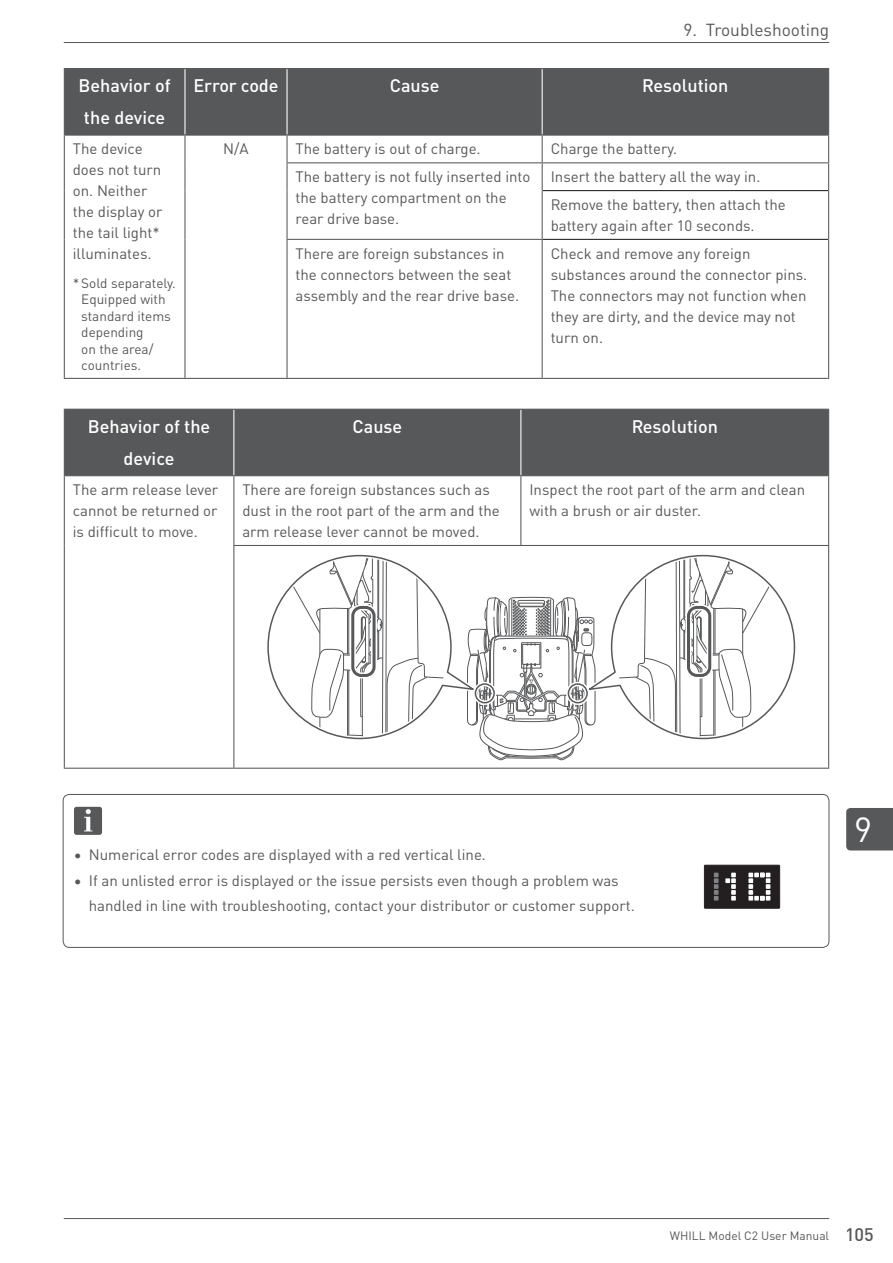
<style>
.page{position:relative;width:893px;height:1263px;background:#fff}
.page>*{position:absolute;margin:0;border:0;box-sizing:border-box;transform-origin:0 0}
.t1{font:34.5px "DIN Pro";color:#fff}
.Table_Title_2{font:500 18px/31.5px "DIN Pro";color:#fff}
.t2{font:17.25px "DIN Pro";color:#57585a}
.Table_Text{font:15px/21px "DIN Pro";color:#57585a}
.t3{font:13.5px/16.5px "DIN Pro";color:#57585a}
.t4{font:12px "DIN Pro";color:#57585a}
.s1{font-weight:500;font-size:18px}
</style>
<div class="page">
<hr style="left:64px;top:1218px;width:765px;height:1px;background:#57585a">
<hr style="left:64px;top:42px;width:765px;height:1px;background:#57585a">
<div style="left:846px;top:808px;width:47px;height:42px;background:#57585a"></div>
<div style="left:65px;top:69px;width:763px;height:66px;background:#57585a"></div>
<hr style="left:543px;top:190px;width:285px;height:1px;background:#231f20">
<hr style="left:543px;top:239px;width:285px;height:1px;background:#231f20">
<hr style="left:184px;top:69px;width:1px;height:66px;background:#fff">
<hr style="left:286px;top:69px;width:2px;height:66px;background:#fff">
<hr style="left:542px;top:69px;width:1px;height:66px;background:#fff">
<svg style="left:64px;top:136px;width:1px;height:55px"></svg>
<hr style="left:64px;top:191px;width:1px;height:48px;background:#57585a">
<hr style="left:64px;top:239px;width:1px;height:139px;background:#57585a">
<svg style="left:184px;top:136px;width:1px;height:55px"></svg>
<hr style="left:184px;top:191px;width:1px;height:48px;background:#57585a">
<hr style="left:184px;top:239px;width:1px;height:139px;background:#57585a">
<hr style="left:286px;top:136px;width:2px;height:26px;background:#57585a">
<hr style="left:286px;top:163px;width:2px;height:28px;background:#57585a">
<hr style="left:286px;top:191px;width:2px;height:48px;background:#57585a">
<hr style="left:286px;top:162px;width:256px;height:1px;background:#57585a">
<hr style="left:542px;top:162px;width:287px;height:1px;background:#57585a">
<svg style="left:542px;top:136px;width:1px;height:55px"></svg>
<svg style="left:828px;top:136px;width:1px;height:55px"></svg>
<hr style="left:542px;top:191px;width:1px;height:48px;background:#57585a">
<hr style="left:828px;top:191px;width:1px;height:48px;background:#57585a">
<hr style="left:64px;top:378px;width:121px;height:1px;background:#57585a">
<hr style="left:185px;top:378px;width:102px;height:1px;background:#57585a">
<hr style="left:286px;top:240px;width:2px;height:138px;background:#57585a">
<hr style="left:286px;top:239px;width:257px;height:1px;background:#57585a">
<hr style="left:287px;top:378px;width:255px;height:1px;background:#57585a">
<hr style="left:542px;top:240px;width:1px;height:138px;background:#57585a">
<hr style="left:64px;top:69px;width:1px;height:66px;background:#57585a">
<hr style="left:828px;top:239px;width:1px;height:139px;background:#57585a">
<hr style="left:64px;top:68px;width:121px;height:1px;background:#57585a">
<hr style="left:542px;top:378px;width:287px;height:1px;background:#57585a">
<hr style="left:185px;top:68px;width:102px;height:1px;background:#57585a">
<hr style="left:287px;top:68px;width:255px;height:1px;background:#57585a">
<hr style="left:542px;top:68px;width:287px;height:1px;background:#57585a">
<hr style="left:828px;top:69px;width:1px;height:66px;background:#57585a">
<hr style="left:64px;top:135px;width:121px;height:1px;background:#57585a">
<hr style="left:185px;top:135px;width:102px;height:1px;background:#57585a">
<hr style="left:287px;top:135px;width:255px;height:1px;background:#57585a">
<hr style="left:542px;top:135px;width:287px;height:1px;background:#57585a">
<div style="left:65px;top:410px;width:763px;height:65px;background:#57585a"></div>
<hr style="left:233px;top:410px;width:1px;height:65px;background:#fff">
<hr style="left:520px;top:410px;width:1px;height:65px;background:#fff">
<hr style="left:64px;top:410px;width:1px;height:65px;background:#57585a">
<hr style="left:64px;top:409px;width:170px;height:1px;background:#57585a">
<hr style="left:234px;top:409px;width:287px;height:1px;background:#57585a">
<hr style="left:521px;top:409px;width:308px;height:1px;background:#57585a">
<hr style="left:828px;top:410px;width:1px;height:65px;background:#57585a">
<hr style="left:64px;top:475px;width:170px;height:1px;background:#57585a">
<hr style="left:234px;top:475px;width:287px;height:1px;background:#57585a">
<hr style="left:521px;top:475px;width:308px;height:1px;background:#57585a">
<hr style="left:520px;top:476px;width:1px;height:69px;background:#57585a">
<hr style="left:828px;top:476px;width:1px;height:69px;background:#57585a">
<hr style="left:233px;top:545px;width:288px;height:1px;background:#57585a">
<hr style="left:521px;top:545px;width:308px;height:1px;background:#57585a">
<hr style="left:828px;top:546px;width:1px;height:222px;background:#57585a">
<hr style="left:233px;top:768px;width:288px;height:1px;background:#57585a">
<hr style="left:521px;top:768px;width:308px;height:1px;background:#57585a">
<hr style="left:64px;top:476px;width:1px;height:69px;background:#57585a">
<hr style="left:233px;top:476px;width:1px;height:69px;background:#57585a">
<hr style="left:64px;top:545px;width:1px;height:223px;background:#57585a">
<hr style="left:233px;top:546px;width:1px;height:222px;background:#57585a">
<hr style="left:64px;top:768px;width:169px;height:1px;background:#57585a">
<svg style="left:267px;top:554px;width:529px;height:207px"></svg>
<div style="left:685px;top:604px;width:28px;height:74px;border:6px solid #fff;border-radius:9px"></div>
<div style="left:687px;top:606px;width:24px;height:71px;border:3px solid #57585a;border-radius:9px"></div>
<div style="left:350px;top:604px;width:27px;height:74px;border:6px solid #fff;border-radius:9px"></div>
<div style="left:351px;top:606px;width:25px;height:71px;border:3px solid #57585a;border-radius:9px"></div>
<div style="left:74px;top:807px;width:28px;height:28px;background:#57585a;border-radius:3px"></div>
<svg style="left:84px;top:809px;width:8px;height:22px"></svg>
<div style="left:704px;top:865px;width:76px;height:43px;background:#231f20"></div>
<div style="left:704px;top:865px;width:76px;height:44px;border:1px solid #252122"></div>
<svg style="left:725px;top:873px;width:11px;height:27px"></svg>
<svg style="left:748px;top:873px;width:22px;height:27px"></svg>
<svg style="left:714px;top:873px;width:4px;height:27px"></svg>
<div style="left:63px;top:794px;width:766px;height:153px;border:1px solid #57585a;border-radius:6px"></div>
<p class="t2" style="left:683px;top:17px;width:147px">9. Troubleshooting</p>
<p class="Table_Title_2" style="left:79px;top:69px;width:94px">Behavior of the device</p>
<p class="Table_Title_2" style="left:193px;top:69px;width:87px">Error code</p>
<p class="Table_Title_2" style="left:390px;top:69px;width:51px">Cause</p>
<p class="Table_Title_2" style="left:642px;top:69px;width:88px">Resolution</p>
<p class="Table_Text" style="left:73px;top:137px;width:91px">The device does not turn on. Neither the display or the tail light* illuminates.</p>
<p class="t3" style="left:81px;top:274px;width:96px;text-indent:-9px">*Sold separately.<br>Equipped with standard items depending<br>on the area/ countries.</p>
<p class="Table_Text" style="left:223px;top:137px;width:27px">N/A</p>
<p class="Table_Text" style="left:296px;top:137px;width:187px">The battery is out of charge.</p>
<p class="Table_Text" style="left:551px;top:137px;width:128px">Charge the battery.</p>
<p class="Table_Text" style="left:296px;top:165px;width:236px">The battery is not fully inserted into the battery compartment on the rear drive base.</p>
<p class="Table_Text" style="left:551px;top:165px;width:211px">Insert the battery all the way in.</p>
<p class="Table_Text" style="left:551px;top:193px;width:237px">Remove the battery, then attach the battery again after 10 seconds.</p>
<p class="Table_Text" style="left:296px;top:242px;width:225px">There are foreign substances in the connectors between the seat assembly and the rear drive base.</p>
<p class="Table_Text" style="left:551px;top:242px;width:258px">Check and remove any foreign substances around the connector pins.<br>The connectors may not function when they are dirty, and the device may not turn on.</p>
<p class="Table_Title_2" style="left:88px;top:410px;width:124px;text-align:center">Behavior of the device</p>
<p class="Table_Title_2" style="left:352px;top:410px;width:51px">Cause</p>
<p class="Table_Title_2" style="left:632px;top:410px;width:88px">Resolution</p>
<p class="Table_Text" style="left:73px;top:478px;width:147px;text-align:justify">The arm release lever cannot be returned or is difficult to move.</p>
<p class="Table_Text" style="left:242px;top:478px;width:259px">There are foreign substances such as dust in the root part of the arm and the arm release lever cannot be moved.</p>
<p class="Table_Text" style="left:529px;top:478px;width:277px">Inspect the root part of the arm and clean with a brush or air duster.</p>
<p class="Table_Text" style="left:74px;top:843px;width:413px">• Numerical error codes are displayed with a red vertical line.</p>
<p class="Table_Text" style="left:89px;top:866px;width:547px;line-height:25.5px;text-indent:-15px">• If an unlisted error is displayed or the issue persists even though a problem was handled in line with troubleshooting, contact your distributor or customer support.</p>
<h1 class="t1" style="left:854px;top:803px;width:20px">9</h1>
<p class="t4" style="left:670px;top:1226px;width:205px">WHILL Model C2 User Manual <span class="s1">105</span></p>
</div>
